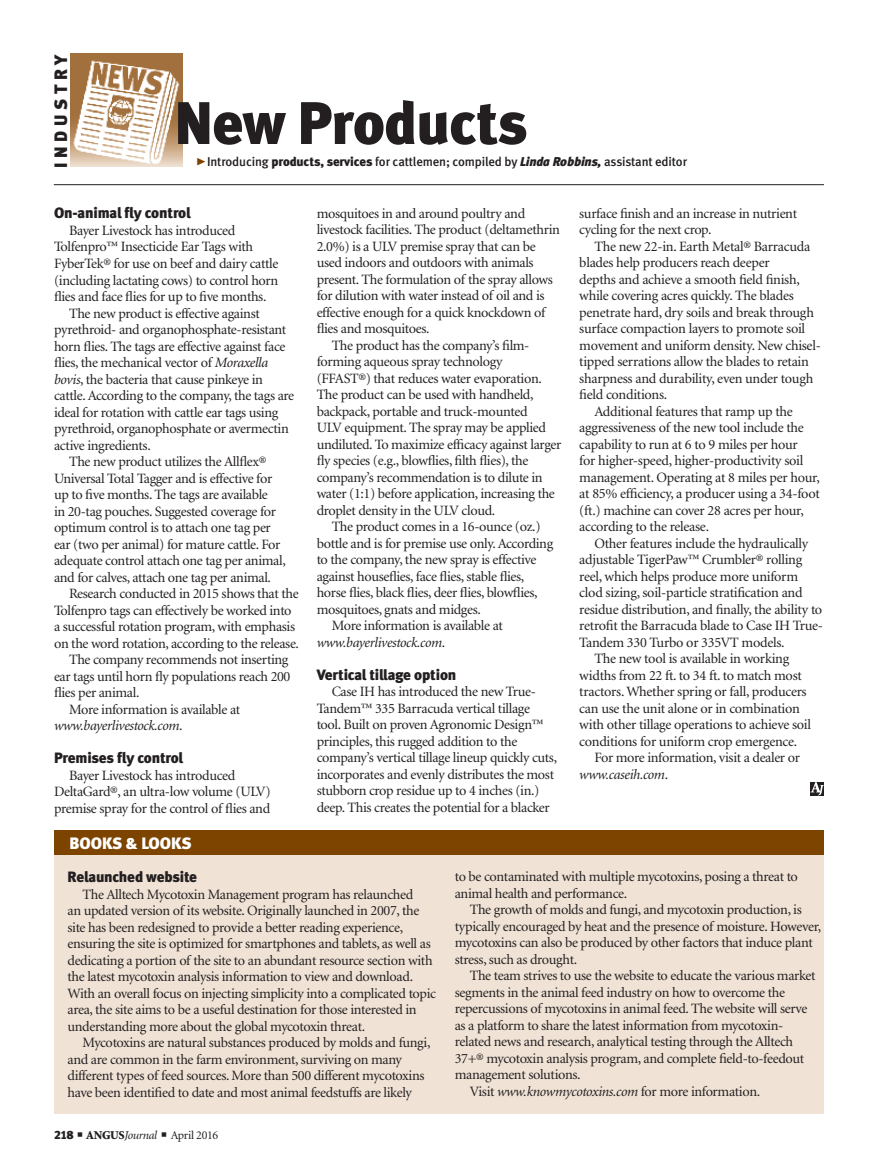
<style>
.page{position:relative;width:878px;height:1168px;background:#fff}
.page>*{position:absolute;margin:0;border:0;box-sizing:border-box;transform-origin:0 0}
.t1{font:60px "Meta Black LF";letter-spacing:-.015em;color:#231f20}
.t2{font:18px "Meta Black LF";letter-spacing:.26em;color:#231f20}
.subhead{font:16.5px "Meta Black LF";color:#fff}
.subhead-2{font:15px "Meta Black LF";letter-spacing:-.01em;color:#231f20}
.body_text{font:14.25px/16.5px "Minion";letter-spacing:-.025em;color:#231f20}
.t3{font:12.75px "Meta Medium LF";letter-spacing:-.01em;color:#231f20}
.t4{font:12px "Minion";letter-spacing:-.025em;color:#231f20}
.s1{font-family:"Meta Black Caps Expert";font-size:21px;color:#7d4400}
.s2{font-family:"Meta Black LF"}
.s3{font-family:"Meta Black LF";font-style:italic}
.s4{font-style:italic}
.s5{font-weight:900}
</style>
<div class="page">
<img style="left:71px;top:54px;width:111px;height:113px">
<hr style="left:54px;top:184px;width:770px;height:1px;background:#231f20">
<svg style="left:810px;top:782px;width:14px;height:13px"></svg>
<div style="left:54px;top:831px;width:770px;height:283px;background:#f0e3d6"></div>
<div style="left:54px;top:831px;width:770px;height:24px;background:#7d4400"></div>
<p class="t2" style="left:50px;top:168px;width:116px;rotate:-90deg">INDUSTRY</p>
<p class="t1" style="left:174px;top:87px;width:355px">New Products</p>
<p class="t3" style="left:195px;top:155px;width:493px"><span class="s1">@</span>Introducing <span class="s2">products, services</span> for cattlemen; compiled by <span class="s3">Linda Robbins,</span> assistant editor</p>
<p class="subhead-2" style="left:54px;top:204px;width:138px">On-animal fly control</p>
<p class="body_text" style="left:54px;top:223px;width:226px;text-indent:15px">Bayer Livestock has introduced Tolfenpro™ Insecticide Ear Tags with FyberTek® for use on beef and dairy cattle (including lactating cows) to control horn flies and face flies for up to five months.</p>
<p class="body_text" style="left:54px;top:305px;width:242px;text-indent:15px">The new product is effective against pyrethroid- and organophosphate-resistant horn flies. The tags are effective against face flies, the mechanical vector of <span class="s4">Moraxella bovis</span>, the bacteria that cause pinkeye in cattle. According to the company, the tags are ideal for rotation with cattle ear tags using pyrethroid, organophosphate or avermectin active ingredients.</p>
<p class="body_text" style="left:54px;top:454px;width:233px;text-indent:15px">The new product utilizes the Allflex® Universal Total Tagger and is effective for up to five months. The tags are available<br>in 20-tag pouches. Suggested coverage for optimum control is to attach one tag per ear (two per animal) for mature cattle. For adequate control attach one tag per animal, and for calves, attach one tag per animal.</p>
<p class="body_text" style="left:54px;top:586px;width:246px;text-indent:15px">Research conducted in 2015 shows that the Tolfenpro tags can effectively be worked into a successful rotation program, with emphasis on the word rotation, according to the release.</p>
<p class="body_text" style="left:54px;top:652px;width:238px;text-indent:15px">The company recommends not inserting ear tags until horn fly populations reach 200 flies per animal.</p>
<p class="body_text" style="left:54px;top:701px;width:188px;text-indent:15px">More information is available at <span class="s4">www.bayerlivestock.com</span>.</p>
<p class="subhead-2" style="left:54px;top:749px;width:131px">Premises fly control</p>
<p class="body_text" style="left:54px;top:767px;width:218px;text-indent:15px">Bayer Livestock has introduced<br>DeltaGard®, an ultra-low volume (ULV) premise spray for the control of flies and</p>
<p class="body_text" style="left:316px;top:205px;width:245px">mosquitoes in and around poultry and livestock facilities. The product (deltamethrin 2.0%) is a ULV premise spray that can be used indoors and outdoors with animals present. The formulation of the spray allows for dilution with water instead of oil and is effective enough for a quick knockdown of flies and mosquitoes.</p>
<p class="body_text" style="left:316px;top:337px;width:246px;text-indent:15px">The product has the company’s film&shy;forming aqueous spray technology<br>(FFAST®) that reduces water evaporation.<br>The product can be used with handheld, backpack, portable and truck-mounted<br>ULV equipment. The spray may be applied undiluted. To maximize efficacy against larger fly species (e.g., blowflies, filth flies), the company’s recommendation is to dilute in water (1:1) before application, increasing the droplet density in the ULV cloud.</p>
<p class="body_text" style="left:316px;top:519px;width:238px;text-indent:15px">The product comes in a 16-ounce (oz.) bottle and is for premise use only. According to the company, the new spray is effective against houseflies, face flies, stable flies, horse flies, black flies, deer flies, blowflies, mosquitoes, gnats and midges.</p>
<p class="body_text" style="left:316px;top:618px;width:188px;text-indent:15px">More information is available at <span class="s4">www.bayerlivestock.com</span>.</p>
<p class="subhead-2" style="left:316px;top:665px;width:141px">Vertical tillage option</p>
<p class="body_text" style="left:316px;top:684px;width:242px;text-indent:15px">Case IH has introduced the new True-Tandem™ 335 Barracuda vertical tillage tool. Built on proven Agronomic Design™ principles, this rugged addition to the company’s vertical tillage lineup quickly cuts, incorporates and evenly distributes the most stubborn crop residue up to 4 inches (in.) deep. This creates the potential for a blacker</p>
<p class="body_text" style="left:579px;top:205px;width:219px">surface finish and an increase in nutrient cycling for the next crop.</p>
<p class="body_text" style="left:579px;top:238px;width:243px;text-indent:15px">The new 22-in. Earth Metal® Barracuda blades help producers reach deeper<br>depths and achieve a smooth field finish, while covering acres quickly. The blades penetrate hard, dry soils and break through surface compaction layers to promote soil movement and uniform density. New chisel&shy;tipped serrations allow the blades to retain sharpness and durability, even under tough field conditions.</p>
<p class="body_text" style="left:579px;top:403px;width:242px;text-indent:15px">Additional features that ramp up the aggressiveness of the new tool include the capability to run at 6 to 9 miles per hour<br>for higher-speed, higher-productivity soil management. Operating at 8 miles per hour, at 85% efficiency, a producer using a 34-foot (ft.) machine can cover 28 acres per hour, according to the release.</p>
<p class="body_text" style="left:579px;top:535px;width:245px;text-indent:15px">Other features include the hydraulically adjustable TigerPaw™ Crumbler® rolling reel, which helps produce more uniform clod sizing, soil-particle stratification and residue distribution, and finally, the ability to retrofit the Barracuda blade to Case IH True-Tandem 330 Turbo or 335VT models.</p>
<p class="body_text" style="left:579px;top:651px;width:233px;text-indent:15px">The new tool is available in working widths from 22 ft. to 34 ft. to match most tractors. Whether spring or fall, producers can use the unit alone or in combination with other tillage operations to achieve soil conditions for uniform crop emergence.</p>
<p class="body_text" style="left:579px;top:750px;width:222px;text-indent:15px">For more information, visit a dealer or <span class="s4">www.caseih.com</span>.</p>
<p class="subhead" style="left:69px;top:833px;width:124px">BOOKS &amp; LOOKS</p>
<p class="subhead-2" style="left:68px;top:868px;width:131px">Relaunched website</p>
<p class="body_text" style="left:68px;top:886px;width:370px;text-indent:15px">The Alltech Mycotoxin Management program has relaunched<br>an updated version of its website. Originally launched in 2007, the site has been redesigned to provide a better reading experience, ensuring the site is optimized for smartphones and tablets, as well as dedicating a portion of the site to an abundant resource section with the latest mycotoxin analysis information to view and download.<br>With an overall focus on injecting simplicity into a complicated topic area, the site aims to be a useful destination for those interested in understanding more about the global mycotoxin threat.</p>
<p class="body_text" style="left:68px;top:1035px;width:364px;text-indent:15px">Mycotoxins are natural substances produced by molds and fungi, and are common in the farm environment, surviving on many different types of feed sources. More than 500 different mycotoxins have been identified to date and most animal feedstuffs are likely</p>
<p class="t4" style="left:54px;top:1129px;width:166px"><span class="s2">218</span> ■ <span class="s5">ANGUS</span><span class="s4">Journal</span> ■ April 2016</p>
<p class="body_text" style="left:454px;top:869px;width:345px">to be contaminated with multiple mycotoxins, posing a threat to animal health and performance.</p>
<p class="body_text" style="left:454px;top:902px;width:368px;text-indent:15px">The growth of molds and fungi, and mycotoxin production, is typically encouraged by heat and the presence of moisture. However, mycotoxins can also be produced by other factors that induce plant stress, such as drought.</p>
<p class="body_text" style="left:454px;top:968px;width:362px;text-indent:15px">The team strives to use the website to educate the various market segments in the animal feed industry on how to overcome the repercussions of mycotoxins in animal feed. The website will serve as a platform to share the latest information from mycotoxin&shy;related news and research, analytical testing through the Alltech 37+® mycotoxin analysis program, and complete field-to-feedout management solutions.</p>
<p class="body_text" style="left:470px;top:1083px;width:292px">Visit <span class="s4">www.knowmycotoxins.com</span> for more information.</p>
</div>
